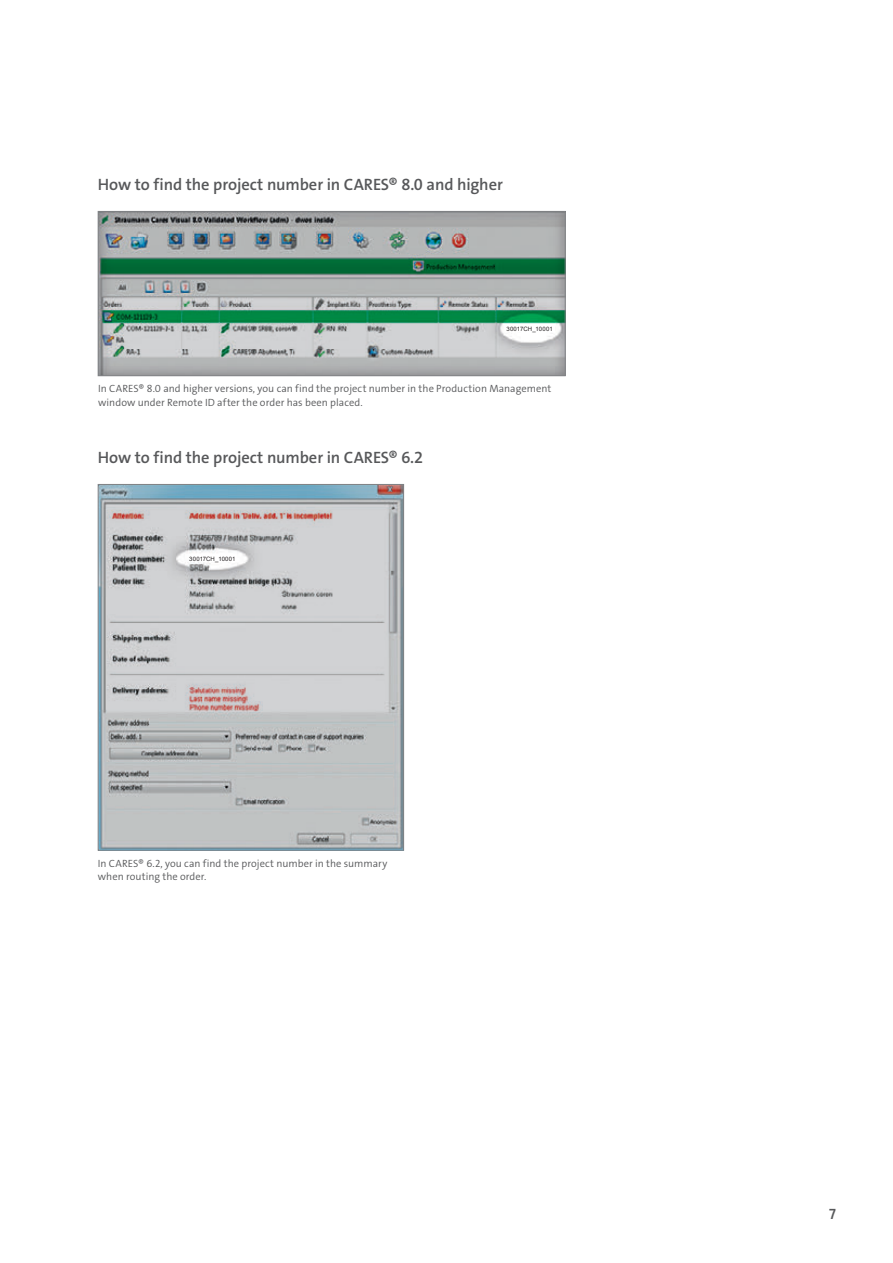
<style>
.page{position:relative;width:893px;height:1263px;background:#fff}
.page>*{position:absolute;margin:0;border:0;box-sizing:border-box;transform-origin:0 0}
.Subtitle{font:16.5px "The Sans LP6 Se Bld";letter-spacing:-.005em;color:#57585a}
.t1{font:15px "The Sans LP6 Se Bld";color:#57585a}
.t2{font:10.5px/13.5px "The Sans LP4 Se Lig";letter-spacing:.005em;color:#57585a}
.Footnote{font:6px "Arial";letter-spacing:.01em;color:#231f20}
</style>
<div class="page">
<img style="left:100px;top:213px;width:464px;height:161px">
<div style="left:98px;top:211px;width:468px;height:165px;border:1px solid #808285"></div>
<img style="left:100px;top:486px;width:302px;height:362px">
<div style="left:98px;top:484px;width:306px;height:366px;border:1px solid #808285"></div>
<p class="Subtitle" style="left:98px;top:174px;width:407px">How to find the project number in CARES® 8.0 and higher</p>
<p class="Footnote" style="left:506px;top:325px;width:48px">30017CH_10001</p>
<p class="t2" style="left:98px;top:382px;width:455px">In CARES® 8.0 and higher versions, you can find the project number in the Production Management window under Remote ID after the order has been placed.</p>
<p class="Subtitle" style="left:98px;top:447px;width:327px">How to find the project number in CARES® 6.2</p>
<p class="Footnote" style="left:189px;top:555px;width:48px">30017CH_10001</p>
<p class="t2" style="left:98px;top:857px;width:291px">In CARES® 6.2, you can find the project number in the summary when routing the order.</p>
<h2 class="t1" style="left:829px;top:1204px;width:8px">7</h2>
</div>
